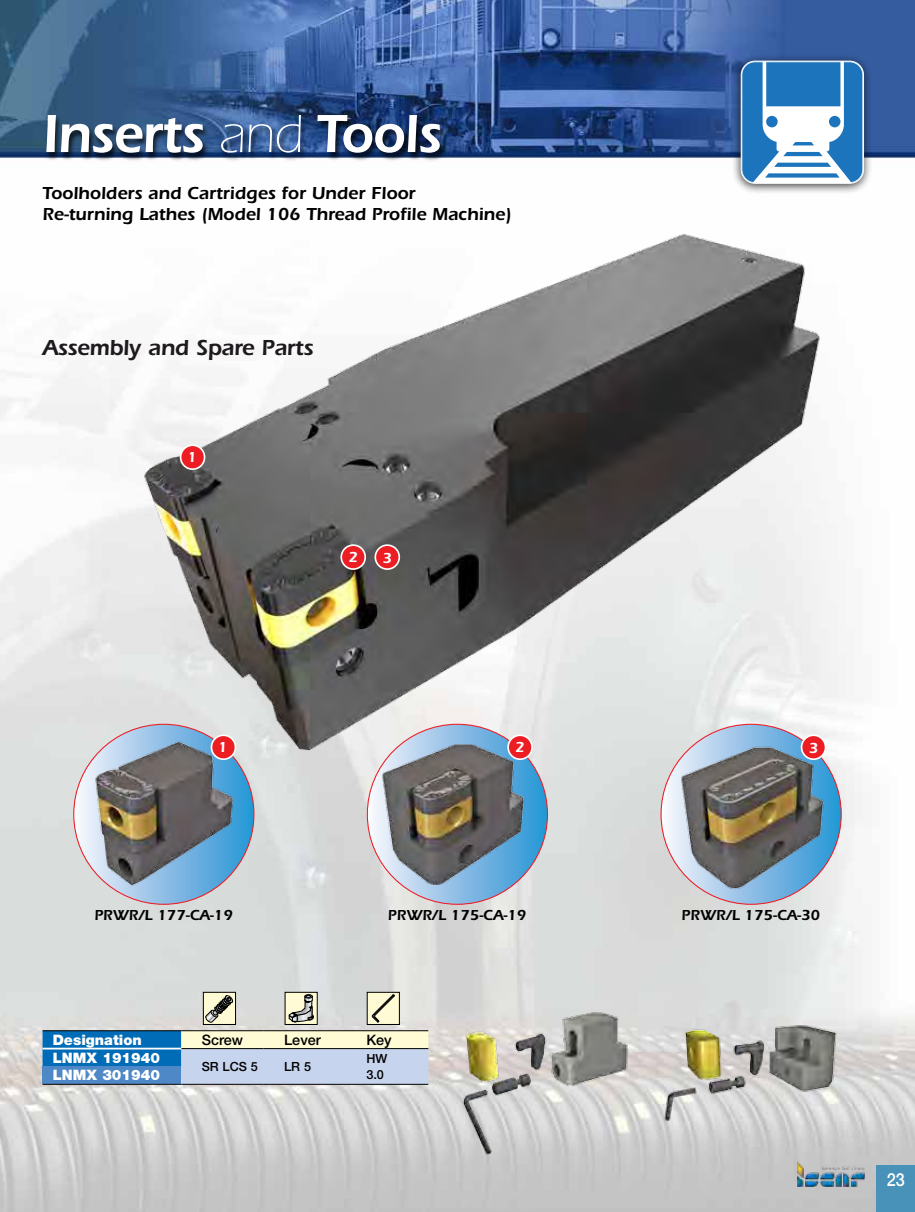
<style>
.page{position:relative;width:915px;height:1212px;background:#fff}
.page>*{position:absolute;margin:0;border:0;box-sizing:border-box;transform-origin:0 0}
.t1{font:600 55.5px "ITC Eras Std";letter-spacing:-.015em;color:#fff;scale:.95 1}
.t2{font:600 22.5px "ITC Eras Std";letter-spacing:-.015em;color:#1d191c}
.t3{font:600 18px/21px "ITC Eras Std";color:#000}
.t4{font:500 18px "Helvetica Neue LT Std";color:#fff;scale:.9 1}
.t5{font:600 15px "ITC Eras Std";color:#000}
.t6{font:600 15px "ITC Eras Std";color:#fff}
.t7{font:900 14.4px "Helvetica Neue LT Std";color:#fff}
.t8{font:500 14.4px "Helvetica Neue LT Std";color:#000}
.t9{font:500 12.6px "Helvetica Neue LT Std";color:#000}
.s1{font-weight:300}
</style>
<div class="page">
<img style="left:0;top:0;width:914px;height:1212px">
<div style="left:44px;top:115px;width:403px;height:47px;background:#000;opacity:.75"></div>
<img style="left:454px;top:1011px;width:180px;height:146px">
<img style="left:661px;top:1020px;width:180px;height:104px">
<svg style="left:43px;top:1031px;width:385px;height:53px;background:#9fc0d6"></svg>
<div style="left:43px;top:1066px;width:138px;height:18px;background:#4f88c7"></div>
<hr style="left:43px;top:1030px;width:138px;height:1px;background:#000">
<hr style="left:181px;top:1030px;width:82px;height:1px;background:#000">
<hr style="left:263px;top:1030px;width:83px;height:1px;background:#000">
<hr style="left:346px;top:1030px;width:82px;height:1px;background:#000">
<hr style="left:181px;top:1048px;width:82px;height:1px;background:#000">
<hr style="left:263px;top:1048px;width:83px;height:1px;background:#000">
<hr style="left:346px;top:1048px;width:82px;height:1px;background:#000">
<hr style="left:43px;top:1048px;width:138px;height:1px;background:#fff">
<hr style="left:43px;top:1084px;width:138px;height:1px;background:#000">
<hr style="left:181px;top:1084px;width:82px;height:1px;background:#000">
<hr style="left:263px;top:1084px;width:83px;height:1px;background:#000">
<hr style="left:346px;top:1084px;width:82px;height:1px;background:#000">
<div style="left:203px;top:992px;width:32px;height:32px;background:#fffcd5"></div>
<div style="left:203px;top:992px;width:33px;height:32px;border:1px solid #000"></div>
<svg style="left:205px;top:995px;width:28px;height:28px"></svg>
<div style="left:285px;top:992px;width:32px;height:32px;background:#fffcd5"></div>
<svg style="left:289px;top:989px;width:24px;height:33px"></svg>
<div style="left:367px;top:992px;width:32px;height:32px;background:#fffcd5"></div>
<svg style="left:371px;top:994px;width:23px;height:28px"></svg>
<img style="left:79px;top:842px;width:170px;height:51px">
<svg style="left:367px;top:724px;width:180px;height:180px;background:#91badf"></svg>
<img style="left:380px;top:842px;width:154px;height:43px">
<svg style="left:660px;top:724px;width:180px;height:180px"></svg>
<img style="left:679px;top:842px;width:153px;height:53px">
<img style="left:34px;top:136px;width:880px;height:706px">
<div style="left:180px;top:445px;width:24px;height:24px;background:#ed1d24;border-radius:50%"></div>
<div style="left:180px;top:444px;width:25px;height:26px;border:2px solid #fff;border-radius:50%"></div>
<div style="left:375px;top:545px;width:24px;height:24px;background:#ed1d24;border-radius:50%"></div>
<div style="left:374px;top:544px;width:26px;height:26px;border:2px solid #fff;border-radius:50%"></div>
<div style="left:341px;top:545px;width:24px;height:24px;background:#ed1d24;border-radius:50%"></div>
<div style="left:340px;top:544px;width:26px;height:26px;border:2px solid #fff;border-radius:50%"></div>
<div style="left:876px;top:1165px;width:38px;height:47px;background:#4891b8"></div>
<img style="left:796px;top:1161px;width:68px;height:26px">
<div style="left:731px;top:54px;width:141px;height:141px;background:#000;opacity:.75"></div>
<div style="left:740px;top:61px;width:123px;height:123px;border:2px solid #fff;border-radius:13px"></div>
<svg style="left:741px;top:61px;width:121px;height:122px"></svg>
<div style="left:828px;top:116px;width:12px;height:11px;background:#1c75bc;border-radius:50%"></div>
<div style="left:765px;top:116px;width:12px;height:11px;background:#1c75bc;border-radius:50%"></div>
<h1 class="t1" style="left:43px;top:102px;width:421px">Inserts <span class="s1">and</span> Tools</h1>
<p class="t3" style="left:43px;top:183px;width:470px">Toolholders and Cartridges for Under Floor<br>Re-turning Lathes (Model 106 Thread Profile Machine)</p>
<p class="t2" style="left:43px;top:335px;width:272px">Assembly and Spare Parts</p>
<p class="t6" style="left:187px;top:448px;width:11px">1</p>
<p class="t6" style="left:348px;top:548px;width:11px">2</p>
<p class="t6" style="left:382px;top:549px;width:11px">3</p>
<p class="t6" style="left:218px;top:738px;width:11px">1</p>
<p class="t6" style="left:515px;top:738px;width:11px">2</p>
<p class="t6" style="left:808px;top:739px;width:11px">3</p>
<p class="t5" style="left:94px;top:907px;width:140px">PRWR/L 177-CA-19</p>
<p class="t5" style="left:388px;top:907px;width:140px">PRWR/L 175-CA-19</p>
<p class="t5" style="left:681px;top:907px;width:140px">PRWR/L 175-CA-30</p>
<p class="t7" style="left:53px;top:1031px;width:91px">Designation</p>
<p class="t8" style="left:202px;top:1031px;width:43px">Screw</p>
<p class="t8" style="left:284px;top:1031px;width:38px">Lever</p>
<p class="t8" style="left:366px;top:1031px;width:27px">Key</p>
<p class="t7" style="left:53px;top:1049px;width:109px">LNMX 191940</p>
<p class="t9" style="left:202px;top:1059px;width:58px">SR LCS 5</p>
<p class="t9" style="left:284px;top:1059px;width:28px">LR 5</p>
<p class="t9" style="left:366px;top:1051px;width:22px">HW</p>
<p class="t7" style="left:53px;top:1066px;width:109px">LNMX 301940</p>
<p class="t9" style="left:366px;top:1067px;width:19px">3.0</p>
<p class="t4" style="left:886px;top:1169px;width:22px">23</p>
</div>
